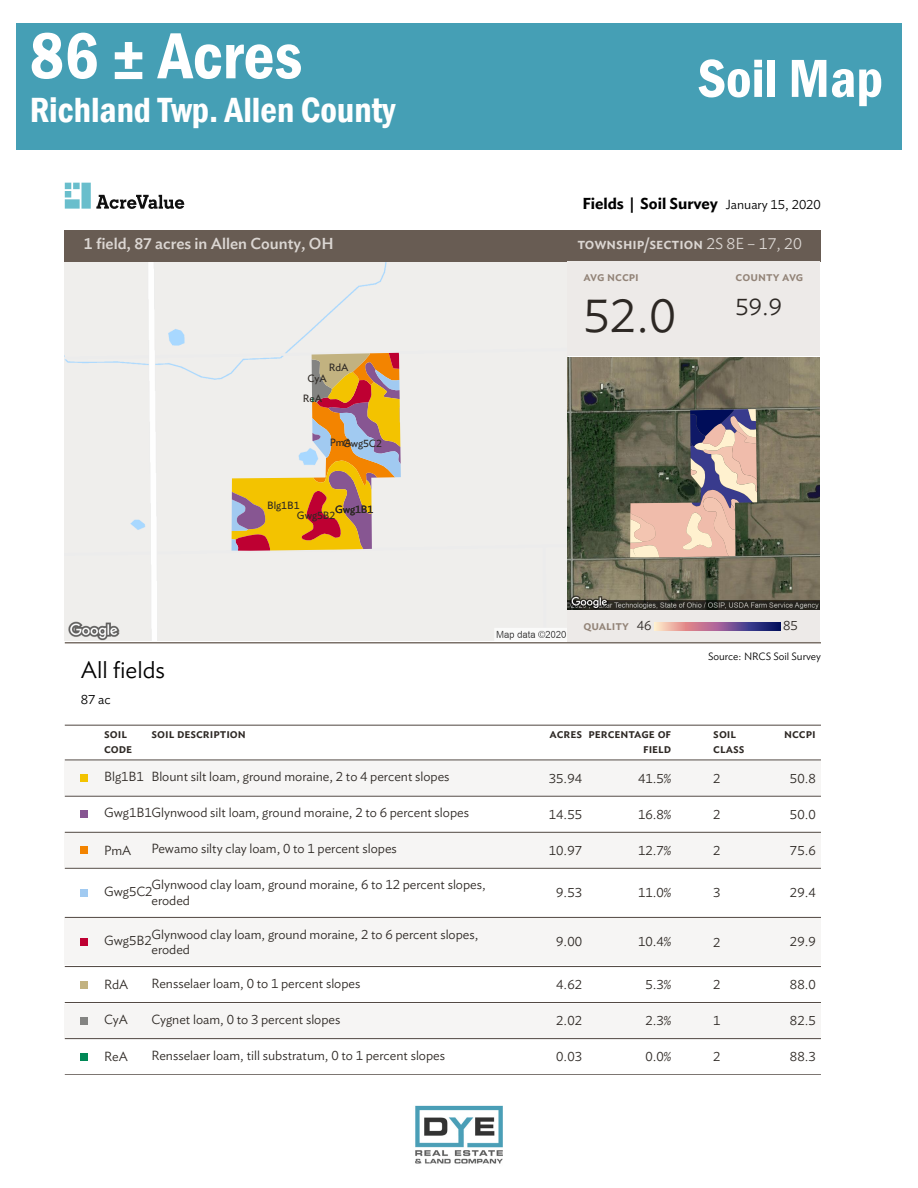
<style>
.page{position:relative;width:918px;height:1188px;background:#fff}
.page>*{position:absolute;margin:0;border:0;box-sizing:border-box;transform-origin:0 0}
.t1{font:600 condensed 67.5px "Franklin Gothic";color:#fff}
.t2{font:600 condensed 55.5px "Franklin Gothic";color:#fff}
.t3{font:300 47.25px "Ideal Sans";color:#2d2824}
.t4{font:600 condensed 36px "Franklin Gothic";color:#fff}
.t5{font:300 23.7px "Ideal Sans";color:#000}
.t6{font:300 23.7px "Ideal Sans";color:#2d2824}
.t7{font:500 15.75px "Ideal Sans";color:#dbd6d2}
.t8{font:600 15.75px "Ideal Sans";color:#000}
.t9{font:300 13.2px/15.8px "Ideal Sans";color:#2d2824}
.t10{font:500 13.2px/15.8px "Ideal Sans";color:#2d2824}
.t11{font:500 13.2px "Ideal Sans";color:#928377}
.t12{font:300 13.2px "Ideal Sans";color:#000}
.t13{font:10.5px/9.9px "Ideal Sans";color:#2d2824}
.t14{font:300 10.5px "Ideal Sans";color:#000}
.s1{font-weight:300;font-size:13.05px}
.s2{font-weight:300}
.s3{font-weight:300;color:#2d2824}
</style>
<div class="page">
<div style="left:16px;top:23px;width:886px;height:127px;background:#459fb5"></div>
<img style="left:415px;top:1105px;width:88px;height:59px">
<svg style="left:65px;top:183px;width:119px;height:26px"></svg>
<div style="left:65px;top:230px;width:756px;height:31px;background:#685c53"></div>
<div style="left:65px;top:263px;width:503px;height:378px;background:#efeeec"></div>
<svg style="left:232px;top:353px;width:169px;height:198px;background:#d9b684"></svg>
<div style="left:568px;top:261px;width:252px;height:95px;background:#edeae8"></div>
<img style="left:568px;top:357px;width:252px;height:252px">
<svg style="left:630px;top:409px;width:127px;height:149px;background:#9c8b82"></svg>
<div style="left:568px;top:611px;width:252px;height:31px;background:#edeae8"></div>
<svg style="left:654px;top:622px;width:32px;height:8px"></svg>
<svg style="left:686px;top:622px;width:31px;height:8px"></svg>
<svg style="left:717px;top:622px;width:32px;height:8px"></svg>
<svg style="left:749px;top:622px;width:31px;height:8px"></svg>
<hr style="left:65px;top:642px;width:756px;height:1px;background:#685c53">
<hr style="left:65px;top:725px;width:756px;height:1px;background:#4f4640">
<hr style="left:65px;top:760px;width:756px;height:1px;background:#4f4640">
<div style="left:65px;top:762px;width:756px;height:33px;background:#f6f5f4"></div>
<div style="left:81px;top:774px;width:7px;height:8px;background:#f3c300"></div>
<hr style="left:65px;top:796px;width:756px;height:1px;background:#4f4640">
<div style="left:81px;top:810px;width:7px;height:8px;background:#875692"></div>
<hr style="left:65px;top:832px;width:756px;height:1px;background:#4f4640">
<div style="left:65px;top:834px;width:756px;height:33px;background:#f6f5f4"></div>
<div style="left:81px;top:846px;width:7px;height:8px;background:#f38400"></div>
<hr style="left:65px;top:868px;width:756px;height:1px;background:#4f4640">
<div style="left:81px;top:889px;width:7px;height:8px;background:#a1caf1"></div>
<hr style="left:65px;top:917px;width:756px;height:1px;background:#4f4640">
<div style="left:65px;top:919px;width:756px;height:46px;background:#f6f5f4"></div>
<div style="left:81px;top:938px;width:7px;height:8px;background:#be0032"></div>
<hr style="left:65px;top:966px;width:756px;height:1px;background:#4f4640">
<div style="left:81px;top:981px;width:7px;height:7px;background:#c2b280"></div>
<hr style="left:65px;top:1002px;width:756px;height:1px;background:#4f4640">
<div style="left:65px;top:1004px;width:756px;height:33px;background:#f6f5f4"></div>
<div style="left:81px;top:1017px;width:7px;height:8px;background:#848482"></div>
<hr style="left:65px;top:1038px;width:756px;height:1px;background:#4f4640">
<div style="left:81px;top:1053px;width:7px;height:8px;background:#008856"></div>
<hr style="left:65px;top:1074px;width:756px;height:1px;background:#4f4640">
<p class="t1" style="left:30px;top:11px;width:274px">86 ± Acres</p>
<p class="t4" style="left:30px;top:85px;width:367px">Richland Twp. Allen County</p>
<p class="t2" style="left:698px;top:41px;width:187px">Soil Map</p>
<p class="t8" style="left:583px;top:191px;width:240px">Fields | Soil Survey <span class="s1">January 15, 2020</span></p>
<p class="t7" style="left:84px;top:232px;width:252px">1 field, 87 acres in Allen County, OH</p>
<p class="t7" style="left:577px;top:232px;width:226px">township/section <span class="s2">2S 8E – 17, 20</span></p>
<p class="t5" style="left:81px;top:652px;width:86px">All fields</p>
<p class="t12" style="left:81px;top:690px;width:32px">87 ac</p>
<p class="t13" style="left:329px;top:361px;width:21px">RdA</p>
<p class="t13" style="left:307px;top:373px;width:21px">CyA</p>
<p class="t13" style="left:303px;top:393px;width:21px">ReA</p>
<p class="t13" style="left:330px;top:437px;width:53px">PmAGwg5C2</p>
<p class="t13" style="left:297px;top:499px;width:40px;text-indent:-30px">Blg1B1<br>Gwg5B2</p>
<p class="t13" style="left:335px;top:503px;width:40px">Gwg1B1</p>
<p class="t11" style="left:583px;top:266px;width:57px">avg nccpi</p>
<p class="t3" style="left:583px;top:279px;width:94px">52.0</p>
<p class="t11" style="left:736px;top:266px;width:69px">county avg</p>
<p class="t6" style="left:736px;top:289px;width:48px">59.9</p>
<p class="t11" style="left:583px;top:615px;width:70px">quality <span class="s3">46</span></p>
<p class="t9" style="left:783px;top:617px;width:16px">85</p>
<p class="t14" style="left:708px;top:648px;width:114px">Source: NRCS Soil Survey</p>
<p class="t10" style="left:104px;top:724px;width:30px">soil code</p>
<p class="t10" style="left:151px;top:724px;width:96px">soil description</p>
<p class="t10" style="left:550px;top:724px;width:123px;text-align:right">acres percentage of field</p>
<p class="t10" style="left:713px;top:724px;width:33px">soil class</p>
<p class="t10" style="left:784px;top:724px;width:33px">nccpi</p>
<p class="t9" style="left:104px;top:768px;width:347px">Blg1B1 Blount silt loam, ground moraine, 2 to 4 percent slopes</p>
<p class="t9" style="left:549px;top:769px;width:35px">35.94</p>
<p class="t9" style="left:638px;top:769px;width:35px">41.5%</p>
<p class="t9" style="left:713px;top:769px;width:9px">2</p>
<p class="t9" style="left:790px;top:769px;width:27px">50.8</p>
<p class="t9" style="left:104px;top:804px;width:366px">Gwg1B1Glynwood silt loam, ground moraine, 2 to 6 percent slopes</p>
<p class="t9" style="left:549px;top:805px;width:35px">14.55</p>
<p class="t9" style="left:638px;top:805px;width:35px">16.8%</p>
<p class="t9" style="left:713px;top:805px;width:9px">2</p>
<p class="t9" style="left:790px;top:805px;width:27px">50.0</p>
<p class="t9" style="left:104px;top:841px;width:29px">PmA</p>
<p class="t9" style="left:151px;top:840px;width:247px">Pewamo silty clay loam, 0 to 1 percent slopes</p>
<p class="t9" style="left:549px;top:841px;width:35px">10.97</p>
<p class="t9" style="left:638px;top:841px;width:35px">12.7%</p>
<p class="t9" style="left:713px;top:841px;width:9px">2</p>
<p class="t9" style="left:790px;top:841px;width:27px">75.6</p>
<p class="t9" style="left:104px;top:882px;width:50px">Gwg5C2</p>
<p class="t9" style="left:151px;top:876px;width:336px">Glynwood clay loam, ground moraine, 6 to 12 percent slopes, eroded</p>
<p class="t9" style="left:556px;top:884px;width:27px">9.53</p>
<p class="t9" style="left:638px;top:884px;width:35px">11.0%</p>
<p class="t9" style="left:713px;top:884px;width:9px">3</p>
<p class="t9" style="left:790px;top:884px;width:27px">29.4</p>
<p class="t9" style="left:104px;top:932px;width:49px">Gwg5B2</p>
<p class="t9" style="left:151px;top:925px;width:329px">Glynwood clay loam, ground moraine, 2 to 6 percent slopes, eroded</p>
<p class="t9" style="left:556px;top:933px;width:27px">9.00</p>
<p class="t9" style="left:638px;top:933px;width:35px">10.4%</p>
<p class="t9" style="left:713px;top:933px;width:9px">2</p>
<p class="t9" style="left:790px;top:933px;width:27px">29.9</p>
<p class="t9" style="left:104px;top:975px;width:26px">RdA</p>
<p class="t9" style="left:151px;top:974px;width:211px">Rensselaer loam, 0 to 1 percent slopes</p>
<p class="t9" style="left:556px;top:975px;width:27px">4.62</p>
<p class="t9" style="left:646px;top:975px;width:27px">5.3%</p>
<p class="t9" style="left:713px;top:976px;width:9px">2</p>
<p class="t9" style="left:790px;top:975px;width:27px">88.0</p>
<p class="t9" style="left:104px;top:1010px;width:25px">CyA</p>
<p class="t9" style="left:151px;top:1010px;width:191px">Cygnet loam, 0 to 3 percent slopes</p>
<p class="t9" style="left:556px;top:1011px;width:27px">2.02</p>
<p class="t9" style="left:646px;top:1011px;width:27px">2.3%</p>
<p class="t9" style="left:713px;top:1012px;width:9px">1</p>
<p class="t9" style="left:790px;top:1011px;width:27px">82.5</p>
<p class="t9" style="left:104px;top:1048px;width:25px">ReA</p>
<p class="t9" style="left:151px;top:1046px;width:295px">Rensselaer loam, till substratum, 0 to 1 percent slopes</p>
<p class="t9" style="left:556px;top:1048px;width:27px">0.03</p>
<p class="t9" style="left:646px;top:1047px;width:27px">0.0%</p>
<p class="t9" style="left:713px;top:1048px;width:9px">2</p>
<p class="t9" style="left:790px;top:1048px;width:27px">88.3</p>
</div>
